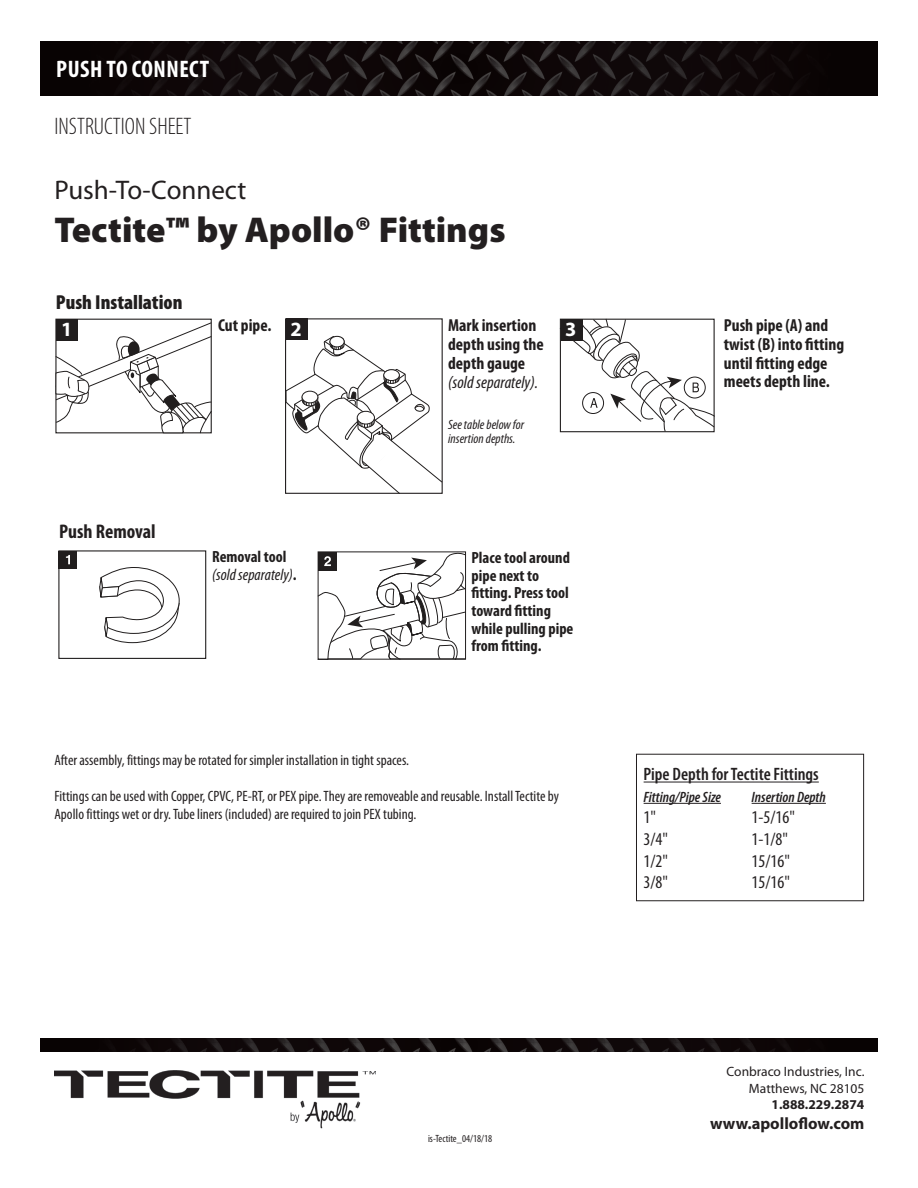
<style>
.page{position:relative;width:918px;height:1188px;background:#fff}
.page>*{position:absolute;margin:0;border:0;box-sizing:border-box;transform-origin:0 0}
.t1{font:900 36px "Myriad Pro";color:#231f20}
.t2{font:27px "Myriad Pro";color:#231f20}
.t3{font:300 condensed 24px "Myriad Pro";color:#231f20}
.t4{font:700 condensed 24px "Myriad Pro";letter-spacing:.02em;color:#fff}
.t5{font:900 condensed 20.25px "Myriad Pro";color:#211e1e}
.t6{font:700 20.25px "Myriad Pro";color:#fff}
.t7{font:700 condensed 19.8px "Myriad Pro";color:#231f20}
.t8{font:condensed 18px "Myriad Pro";color:#231f20}
.t9{font:600 condensed 18px "Myriad Pro";color:#231f20}
.t10{font:700 condensed 17.4px/18.9px "Myriad Pro";color:#211e1e}
.t11{font:700 condensed 17.4px/18.9px "Myriad Pro";color:#211d1e}
.t12{font:italic condensed 17.4px "Myriad Pro";color:#211d1e}
.t13{font:700 16.5px "Myriad Pro";color:#231f20}
.t14{font:700 condensed 16.2px/17.5px "Myriad Pro";color:#211e1e}
.t15{font:italic condensed 16.2px/17.5px "Myriad Pro";color:#211d1e}
.t16{font:condensed 15px/18px "Myriad Pro";color:#231f20}
.t17{font:italic 600 condensed 15px "Myriad Pro";color:#231f20}
.t18{font:13.5px/16.2px "Myriad Pro";color:#231f20;text-align:right}
.t19{font:italic condensed 13.5px/13.5px "Myriad Pro";color:#231f20}
.t20{font:700 13.5px "Myriad Pro";color:#231f20}
.t21{font:condensed 10.5px "Myriad Pro";color:#231f20}
.s1{font-weight:700;font-style:normal;color:#211e1e}
</style>
<div class="page">
<img style="left:40px;top:42px;width:838px;height:54px">
<img style="left:54px;top:1071px;width:322px;height:58px">
<img style="left:40px;top:1038px;width:838px;height:14px">
<div style="left:286px;top:319px;width:21px;height:21px;background:#211d1e"></div>
<svg style="left:285px;top:336px;width:158px;height:158px"></svg>
<svg style="left:560px;top:318px;width:155px;height:112px"></svg>
<div style="left:561px;top:320px;width:22px;height:21px;background:#211e1e"></div>
<div style="left:560px;top:319px;width:155px;height:113px;border:1px solid #211e1e"></div>
<svg style="left:55px;top:322px;width:157px;height:112px"></svg>
<div style="left:57px;top:319px;width:21px;height:21px;background:#211e1e"></div>
<hr style="left:644px;top:782px;width:175px;height:1px;background:#231f20">
<hr style="left:644px;top:803px;width:77px;height:1px;background:#231f20">
<hr style="left:752px;top:803px;width:74px;height:1px;background:#231f20">
<div style="left:636px;top:754px;width:228px;height:147px;border:1px solid #231f20"></div>
<svg style="left:99px;top:567px;width:81px;height:76px"></svg>
<div style="left:58px;top:550px;width:148px;height:109px;border:1px solid #211e1e"></div>
<div style="left:59px;top:551px;width:18px;height:17px;background:#211e1e"></div>
<svg style="left:66px;top:555px;width:4px;height:9px"></svg>
<svg style="left:317px;top:552px;width:150px;height:108px"></svg>
<div style="left:318px;top:552px;width:148px;height:108px;border:1px solid #211e1e"></div>
<h3 class="t6" style="left:63px;top:50px;width:13px">1</h3>
<h3 class="t4" style="left:56px;top:56px;width:155px">PUSH TO CONNECT</h3>
<h3 class="t3" style="left:54px;top:114px;width:138px">INSTRUCTION SHEET</h3>
<h2 class="t2" style="left:54px;top:175px;width:193px">Push-To-Connect</h2>
<h1 class="t1" style="left:54px;top:210px;width:453px">Tectite™ by Apollo® Fittings</h1>
<h3 class="t5" style="left:56px;top:291px;width:128px">Push Installation</h3>
<h3 class="t6" style="left:291px;top:318px;width:13px">2</h3>
<p class="t10" style="left:724px;top:316px;width:122px">Push pipe (A) and twist (B) into fitting until fitting edge meets depth line.</p>
<h3 class="t6" style="left:61px;top:318px;width:13px">1</h3>
<p class="t10" style="left:218px;top:316px;width:55px">Cut pipe.</p>
<h3 class="t6" style="left:565px;top:318px;width:13px">3</h3>
<p class="t11" style="left:448px;top:316px;width:97px">Mark insertion depth using the depth gauge</p>
<p class="t12" style="left:448px;top:373px;width:91px">(sold separately).</p>
<h3 class="t7" style="left:59px;top:521px;width:98px">Push Removal</h3>
<p class="t19" style="left:448px;top:418px;width:78px">See table below for insertion depths.</p>
<p class="t15" style="left:212px;top:548px;width:86px"><span class="s1">Removal tool </span>(sold separately)<span class="s1">.</span></p>
<p class="t14" style="left:472px;top:549px;width:103px">Place tool around pipe next to fitting. Press tool toward fitting while pulling pipe from fitting.</p>
<p class="t16" style="left:54px;top:751px;width:356px">After assembly, fittings may be rotated for simpler installation in tight spaces.</p>
<p class="t16" style="left:54px;top:787px;width:506px">Fittings can be used with Copper, CPVC, PE-RT, or PEX pipe. They are removeable and reusable. Install Tectite by<br>Apollo fittings wet or dry. Tube liners (included) are required to join PEX tubing.</p>
<h3 class="t7" style="left:58px;top:788px;width:98px">Push Removal</h3>
<p class="t9" style="left:644px;top:764px;width:177px">Pipe Depth for Tectite Fittings</p>
<p class="t17" style="left:644px;top:789px;width:79px">Fitting/Pipe Size</p>
<p class="t17" style="left:752px;top:789px;width:76px">Insertion Depth</p>
<p class="t8" style="left:644px;top:808px;width:14px">1"</p>
<p class="t8" style="left:752px;top:808px;width:45px">1-5/16"</p>
<p class="t8" style="left:644px;top:829px;width:26px">3/4"</p>
<p class="t8" style="left:752px;top:829px;width:38px">1-1/8"</p>
<p class="t8" style="left:644px;top:851px;width:26px">1/2"</p>
<p class="t8" style="left:752px;top:851px;width:40px">15/16"</p>
<p class="t8" style="left:644px;top:873px;width:26px">3/8"</p>
<p class="t8" style="left:752px;top:873px;width:40px">15/16"</p>
<p class="t21" style="left:428px;top:1132px;width:66px">is-Tectite_04/18/18</p>
<p class="t18" style="left:727px;top:1064px;width:139px">Conbraco Industries, Inc.<br>Matthews, NC 28105</p>
<p class="t20" style="left:772px;top:1097px;width:94px">1.888.229.2874</p>
<p class="t13" style="left:710px;top:1114px;width:156px">www.apolloflow.com</p>
</div>
